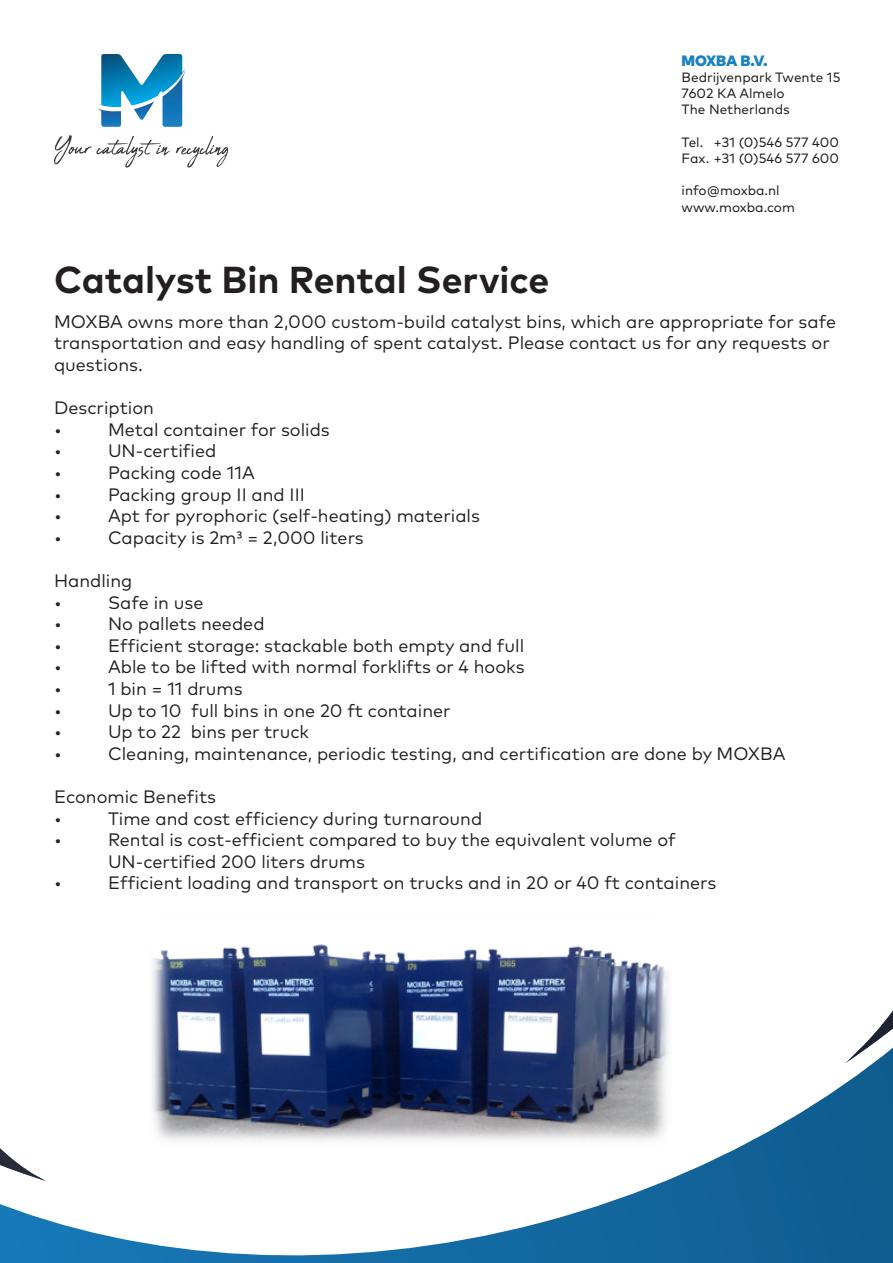
<style>
.page{position:relative;width:893px;height:1263px;background:#fff}
.page>*{position:absolute;margin:0;border:0;box-sizing:border-box;transform-origin:0 0}
.t1{font:700 37.5px "Mark Pro";color:#231f20}
.t2{font:18px/21.6px "Mark Pro";color:#231f20}
.t3{font:900 15px "Mark Pro";letter-spacing:-.01em;color:#1b81c0}
.t4{font:13.5px/16.2px "Mark Pro";color:#231f20}
</style>
<div class="page">
<svg style="left:0;top:1010px;width:893px;height:253px"></svg>
<svg style="left:54px;top:135px;width:116px;height:33px"></svg>
<svg style="left:176px;top:136px;width:52px;height:32px"></svg>
<svg style="left:98px;top:54px;width:88px;height:73px"></svg>
<img style="left:148px;top:944px;width:525px;height:204px">
<p class="t3" style="left:682px;top:49px;width:87px">MOXBA B.V.</p>
<p class="t4" style="left:682px;top:68px;width:160px">Bedrijvenpark Twente 15<br>7602 KA Almelo<br>The Netherlands</p>
<p class="t4" style="left:682px;top:133px;width:159px">Tel. +31 (0)546 577 400<br>Fax. +31 (0)546 577 600</p>
<p class="t4" style="left:682px;top:181px;width:115px">info@moxba.nl www.moxba.com</p>
<p class="t1" style="left:54px;top:251px;width:497px">Catalyst Bin Rental Service</p>
<p class="t2" style="left:54px;top:309px;width:784px">MOXBA owns more than 2,000 custom-build catalyst bins, which are appropriate for safe transportation and easy handling of spent catalyst. Please contact us for any requests or questions.</p>
<p class="t2" style="left:54px;top:396px;width:101px">Description</p>
<p class="t2" style="left:54px;top:417px;width:9px">•</p>
<p class="t2" style="left:108px;top:417px;width:223px">Metal container for solids</p>
<p class="t2" style="left:54px;top:439px;width:9px">•</p>
<p class="t2" style="left:108px;top:439px;width:110px">UN-certified</p>
<p class="t2" style="left:54px;top:460px;width:9px">•</p>
<p class="t2" style="left:108px;top:460px;width:148px">Packing code 11A</p>
<p class="t2" style="left:54px;top:482px;width:9px">•</p>
<p class="t2" style="left:108px;top:482px;width:198px">Packing group II and III</p>
<p class="t2" style="left:54px;top:504px;width:9px">•</p>
<p class="t2" style="left:108px;top:504px;width:373px">Apt for pyrophoric (self-heating) materials</p>
<p class="t2" style="left:54px;top:525px;width:9px">•</p>
<p class="t2" style="left:108px;top:525px;width:257px">Capacity is 2m³ = 2,000 liters</p>
<p class="t2" style="left:54px;top:568px;width:80px">Handling</p>
<p class="t2" style="left:54px;top:590px;width:9px">•</p>
<p class="t2" style="left:108px;top:590px;width:97px">Safe in use</p>
<p class="t2" style="left:54px;top:612px;width:9px">•</p>
<p class="t2" style="left:108px;top:612px;width:158px">No pallets needed</p>
<p class="t2" style="left:54px;top:633px;width:9px">•</p>
<p class="t2" style="left:108px;top:633px;width:418px">Efficient storage: stackable both empty and full</p>
<p class="t2" style="left:54px;top:655px;width:9px">•</p>
<p class="t2" style="left:108px;top:655px;width:418px">Able to be lifted with normal forklifts or 4 hooks</p>
<p class="t2" style="left:54px;top:676px;width:9px">•</p>
<p class="t2" style="left:108px;top:676px;width:136px">1 bin = 11 drums</p>
<p class="t2" style="left:54px;top:698px;width:9px">•</p>
<p class="t2" style="left:108px;top:698px;width:344px">Up to 10 full bins in one 20 ft container</p>
<p class="t2" style="left:54px;top:720px;width:9px">•</p>
<p class="t2" style="left:108px;top:720px;width:203px">Up to 22 bins per truck</p>
<p class="t2" style="left:54px;top:741px;width:9px">•</p>
<p class="t2" style="left:108px;top:741px;width:679px">Cleaning, maintenance, periodic testing, and certification are done by MOXBA</p>
<p class="t2" style="left:54px;top:784px;width:164px">Economic Benefits</p>
<p class="t2" style="left:54px;top:806px;width:9px">•</p>
<p class="t2" style="left:108px;top:806px;width:376px">Time and cost efficiency during turnaround</p>
<p class="t2" style="left:54px;top:828px;width:9px">•</p>
<p class="t2" style="left:108px;top:828px;width:570px">Rental is cost-efficient compared to buy the equivalent volume of<br>UN-certified 200 liters drums</p>
<p class="t2" style="left:54px;top:871px;width:9px">•</p>
<p class="t2" style="left:108px;top:871px;width:610px">Efficient loading and transport on trucks and in 20 or 40 ft containers</p>
</div>
